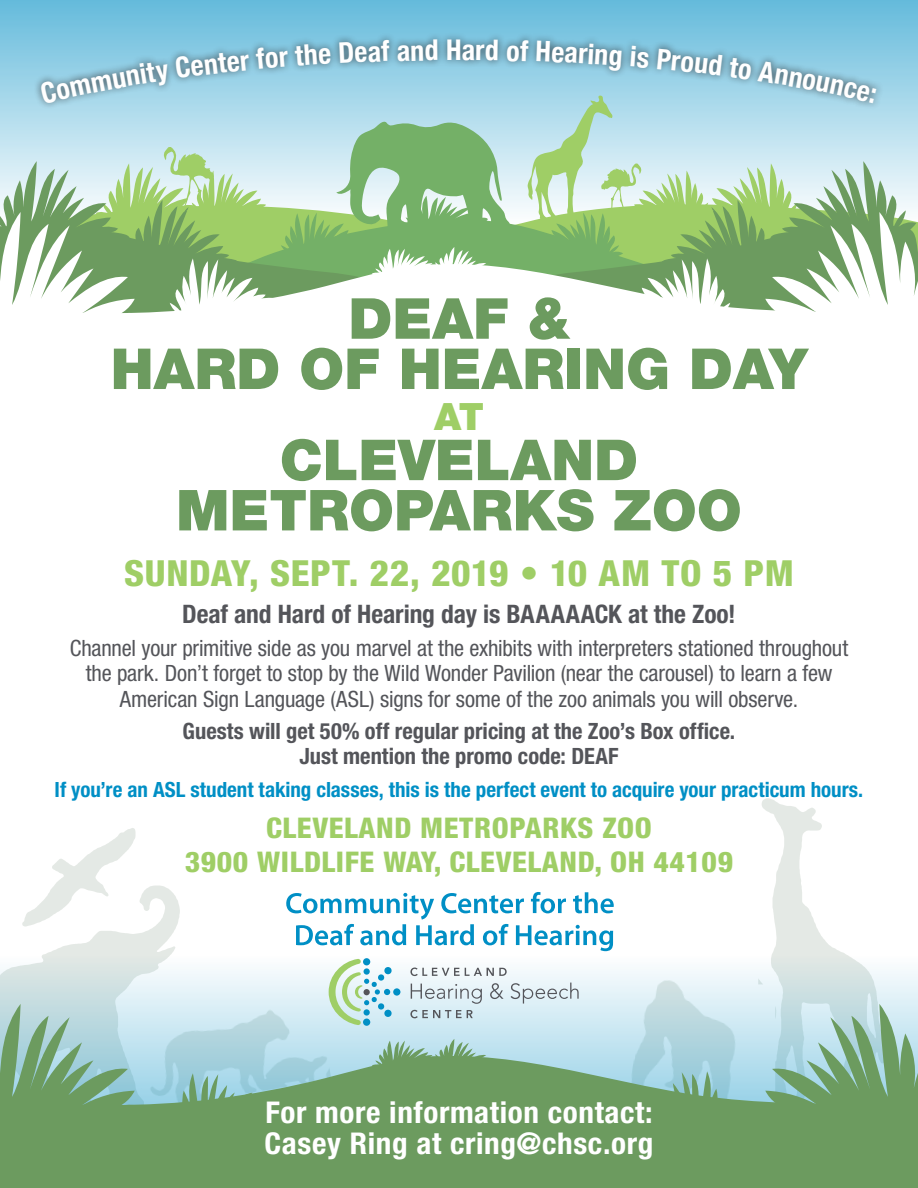
<style>
.page{position:relative;width:918px;height:1188px;background:#fff}
.page>*{position:absolute;margin:0;border:0;box-sizing:border-box;transform-origin:0 0}
.t1{font:900 56.55px "Helvetica Neue LT Std";color:#6c9b5f}
.t2{font:900 37.65px "Helvetica Neue LT Std";color:#9fce66}
.t3{font:800 condensed 36px "Helvetica Neue LT Std";letter-spacing:.015em;color:#9fce66;scale:1.04 1}
.t4{font:700 condensed 30px "Helvetica Neue LT Std";letter-spacing:.02em;color:#fff;scale:1.04 1}
.t5{font:800 condensed 28.5px "Helvetica Neue LT Std";letter-spacing:.02em;color:#9fce66;scale:1.04 1}
.t6{font:700 condensed 28.5px "Helvetica Neue";color:#fff}
.t7{font:700 condensed 25.5px "Helvetica Neue LT Std";letter-spacing:-.005em;color:#54555a}
.t8{font:condensed 22.5px "Helvetica Neue LT Std";letter-spacing:-.01em;color:#54555a}
.t9{font:700 condensed 22.5px "Helvetica Neue LT Std";color:#54555a}
.t10{font:700 condensed 21px "Helvetica Neue LT Std";color:#008fc5}
</style>
<div class="page">
<img style="left:22px;top:828px;width:158px;height:127px">
<img style="left:762px;top:798px;width:84px;height:157px">
<svg style="left:0;top:955px;width:918px;height:90px"></svg>
<div style="left:0;top:0;width:918px;height:224px;background:#70c0de"></div>
<div style="left:393px;top:988px;width:7px;height:8px;background:#008fc5;border-radius:50%"></div>
<svg style="left:329px;top:959px;width:63px;height:66px"></svg>
<svg style="left:411px;top:983px;width:168px;height:21px;background:#cddadf"></svg>
<svg style="left:410px;top:968px;width:97px;height:8px"></svg>
<svg style="left:410px;top:1010px;width:63px;height:8px"></svg>
<svg style="left:286px;top:892px;width:328px;height:59px"></svg>
<svg style="left:277px;top:1045px;width:346px;height:77px;background:#7eac84"></svg>
<svg style="left:0;top:1004px;width:277px;height:118px;background:#99c2b4"></svg>
<svg style="left:372px;top:1039px;width:125px;height:34px;background:#8db798"></svg>
<svg style="left:623px;top:1004px;width:295px;height:118px;background:#99c2b1"></svg>
<div style="left:34px;top:32px;width:850px;height:79px;background:#7dc5e1"></div>
<div style="left:0;top:1122px;width:918px;height:66px;background:#6c9b5f"></div>
<svg style="left:0;top:40px;width:918px;height:273px"></svg>
<p class="t6" style="left:446px;top:26px;width:40px">Har</p>
<p class="t6" style="left:553px;top:28px;width:44px;rotate:3deg">eari</p>
<p class="t1" style="left:348px;top:285px;width:223px">DEAF &amp;</p>
<p class="t1" style="left:111px;top:335px;width:698px">HARD OF HEARING DAY</p>
<p class="t2" style="left:434px;top:394px;width:51px">AT</p>
<p class="t1" style="left:280px;top:426px;width:360px">CLEVELAND</p>
<p class="t1" style="left:176px;top:477px;width:567px">METROPARKS ZOO</p>
<p class="t3" style="left:124px;top:551px;width:645px">SUNDAY, SEPT. 22, 2019 • 10 AM TO 5 PM</p>
<p class="t7" style="left:182px;top:599px;width:555px">Deaf and Hard of Hearing day is BAAAAACK at the Zoo!</p>
<p class="t8" style="left:70px;top:635px;width:780px">Channel your primitive side as you marvel at the exhibits with interpreters stationed throughout</p>
<p class="t8" style="left:86px;top:660px;width:748px">the park. Don’t forget to stop by the Wild Wonder Pavilion (near the carousel) to learn a few</p>
<p class="t8" style="left:120px;top:686px;width:680px">American Sign Language (ASL) signs for some of the zoo animals you will observe.</p>
<p class="t9" style="left:183px;top:717px;width:554px">Guests will get 50% off regular pricing at the Zoo’s Box office.</p>
<p class="t9" style="left:299px;top:743px;width:321px">Just mention the promo code: DEAF</p>
<p class="t10" style="left:55px;top:777px;width:810px">If you’re an ASL student taking classes, this is the perfect event to acquire your practicum hours.</p>
<p class="t5" style="left:266px;top:810px;width:372px">CLEVELAND METROPARKS ZOO</p>
<p class="t5" style="left:185px;top:844px;width:529px">3900 WILDLIFE WAY, CLEVELAND, OH 44109</p>
<p class="t4" style="left:265px;top:1094px;width:374px">For more information contact:</p>
<p class="t4" style="left:265px;top:1125px;width:375px">Casey Ring at cring@chsc.org</p>
</div>
